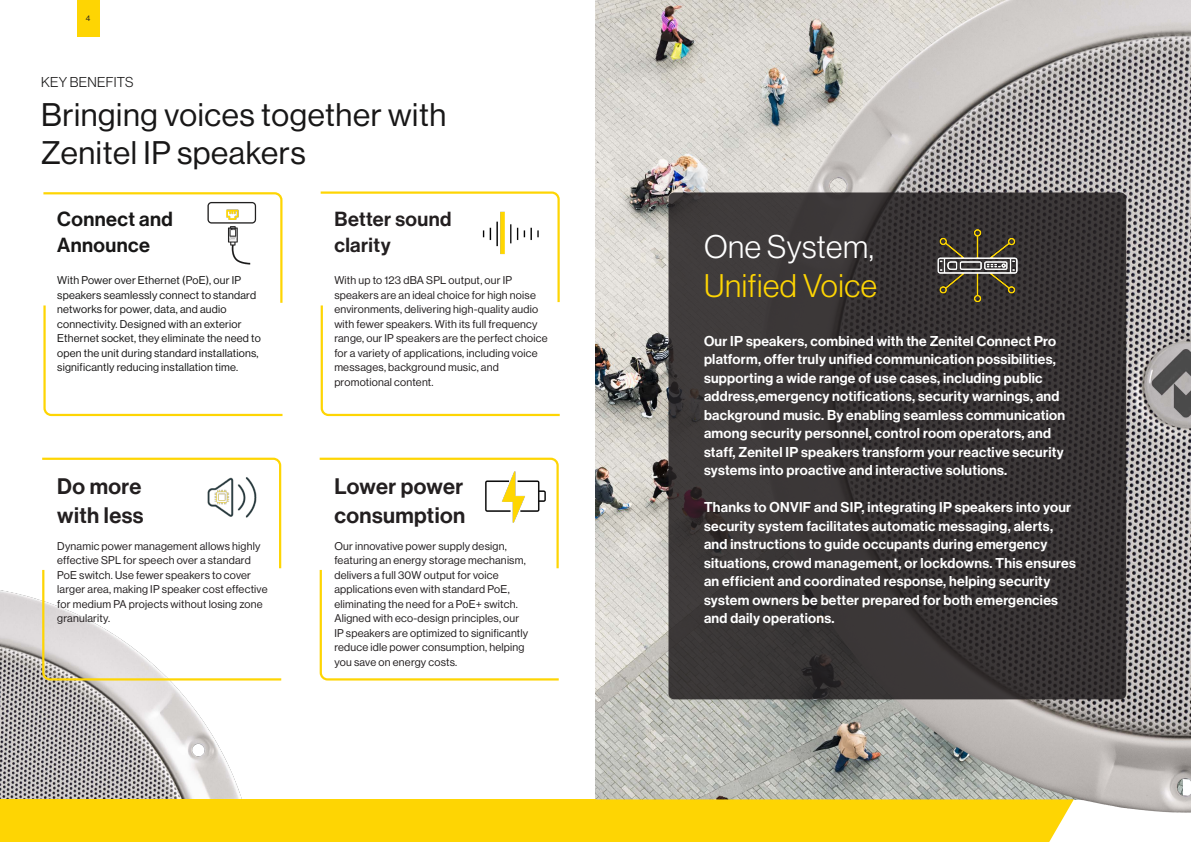
<style>
.page{position:relative;width:1191px;height:842px;background:#fff}
.page>*{position:absolute;margin:0;border:0;box-sizing:border-box;transform-origin:0 0}
.t1{font:32px/38.4px "N Haas Grotesk DS Std 55 Rg";letter-spacing:.02em;color:#181717}
.t2{font:32px "N Haas Grotesk DS Std 45 Lt";letter-spacing:.02em;color:#fed503}
.t3{font:32px "N Haas Grotesk DS Std 45 Lt";letter-spacing:.01em;color:#fff}
.t4{font:22px/29px "N Haas Grotesk DS Std 65 Md";letter-spacing:.02em;color:#231f20}
.t5{font:20px/26.4px "N Haas Grotesk DS Std 65 Md";letter-spacing:.02em;color:#181717}
.t6{font:20px/26.4px "N Haas Grotesk DS Std 65 Md";letter-spacing:.02em;color:#231f20}
.t7{font:14px/18.5px "N Haas Grotesk DS Std 65 Md";letter-spacing:.02em;color:#fff}
.t8{font:14px "N Haas Grotesk DS Std 45 Lt";letter-spacing:.02em;color:#181717}
.t9{font:11px/14.5px "N Haas Grotesk DS Std 55 Rg";letter-spacing:.02em;color:#231f20}
.t10{font:11px/14.5px "N Haas Grotesk DS Std 55 Rg";letter-spacing:.02em;color:#181717}
.t11{font:8px "N Haas Grotesk DS Std 55 Rg";color:#231f20}
</style>
<div class="page">
<img style="left:596px;top:0;width:162px;height:799px">
<img style="left:758px;top:0;width:433px;height:812px">
<img style="left:0;top:590px;width:242px;height:209px">
<svg style="left:40px;top:457px;width:242px;height:225px"></svg>
<svg style="left:43px;top:192px;width:240px;height:225px"></svg>
<svg style="left:320px;top:191px;width:240px;height:226px"></svg>
<svg style="left:319px;top:457px;width:240px;height:224px"></svg>
<div style="left:595px;top:799px;width:478px;height:43px;background:#fed503"></div>
<div style="left:0;top:799px;width:595px;height:43px;background:#fed503"></div>
<svg style="left:668px;top:192px;width:458px;height:507px;background:#383434"></svg>
<img style="left:471px;top:194px;width:78px;height:78px">
<img style="left:193px;top:458px;width:78px;height:78px">
<img style="left:192px;top:192px;width:78px;height:78px">
<img style="left:475px;top:458px;width:78px;height:78px">
<img style="left:914px;top:201px;width:126px;height:126px">
<div style="left:77px;top:0;width:23px;height:36px;background:#fed503"></div>
<p class="t11" style="left:86px;top:14px;width:6px">4</p>
<p class="t8" style="left:41px;top:74px;width:94px">KEY BENEFITS</p>
<h1 class="t1" style="left:41px;top:96px;width:407px">Bringing voices together with<br>Zenitel IP speakers</h1>
<h3 class="t5" style="left:57px;top:206px;width:117px">Connect and<br>Announce</h3>
<h3 class="t6" style="left:334px;top:206px;width:119px">Better sound clarity</h3>
<p class="t10" style="left:57px;top:273px;width:205px">With Power over Ethernet (PoE), our IP speakers seamlessly connect to standard networks for power, data, and audio connectivity. Designed with an exterior Ethernet socket, they eliminate the need to open the unit during standard installations, significantly reducing installation time.</p>
<h2 class="t4" style="left:57px;top:472px;width:88px">Do more with less</h2>
<p class="t9" style="left:334px;top:273px;width:215px">With up to 123 dBA SPL output, our IP speakers are an ideal choice for high noise environments, delivering high-quality audio with fewer speakers. With its full frequency range, our IP speakers are the perfect choice for a variety of applications, including voice messages, background music, and promotional content.</p>
<h2 class="t4" style="left:334px;top:472px;width:132px">Lower power consumption</h2>
<p class="t9" style="left:57px;top:539px;width:212px">Dynamic power management allows highly effective SPL for speech over a standard PoE switch. Use fewer speakers to cover larger area, making IP speaker cost effective for medium PA projects without losing zone granularity.</p>
<p class="t9" style="left:334px;top:539px;width:195px">Our innovative power supply design, featuring an energy storage mechanism, delivers a full 30W output for voice applications even with standard PoE, eliminating the need for a PoE+ switch.<br>Aligned with eco-design principles, our IP speakers are optimized to significantly reduce idle power consumption, helping you save on energy costs.</p>
<h1 class="t3" style="left:704px;top:229px;width:171px">One System,</h1>
<h1 class="t2" style="left:704px;top:267px;width:175px">Unified Voice</h1>
<p class="t7" style="left:704px;top:332px;width:362px">Our IP speakers, combined with the Zenitel Connect Pro platform, offer truly unified communication possibilities, supporting a wide range of use cases, including public address,emergency notifications, security warnings, and background music. By enabling seamless communication among security personnel, control room operators, and staff, Zenitel IP speakers transform your reactive security systems into proactive and interactive solutions.</p>
<p class="t7" style="left:704px;top:498px;width:373px">Thanks to ONVIF and SIP, integrating IP speakers into your security system facilitates automatic messaging, alerts, and instructions to guide occupants during emergency situations, crowd management, or lockdowns. This ensures an efficient and coordinated response, helping security system owners be better prepared for both emergencies and daily operations.</p>
</div>
